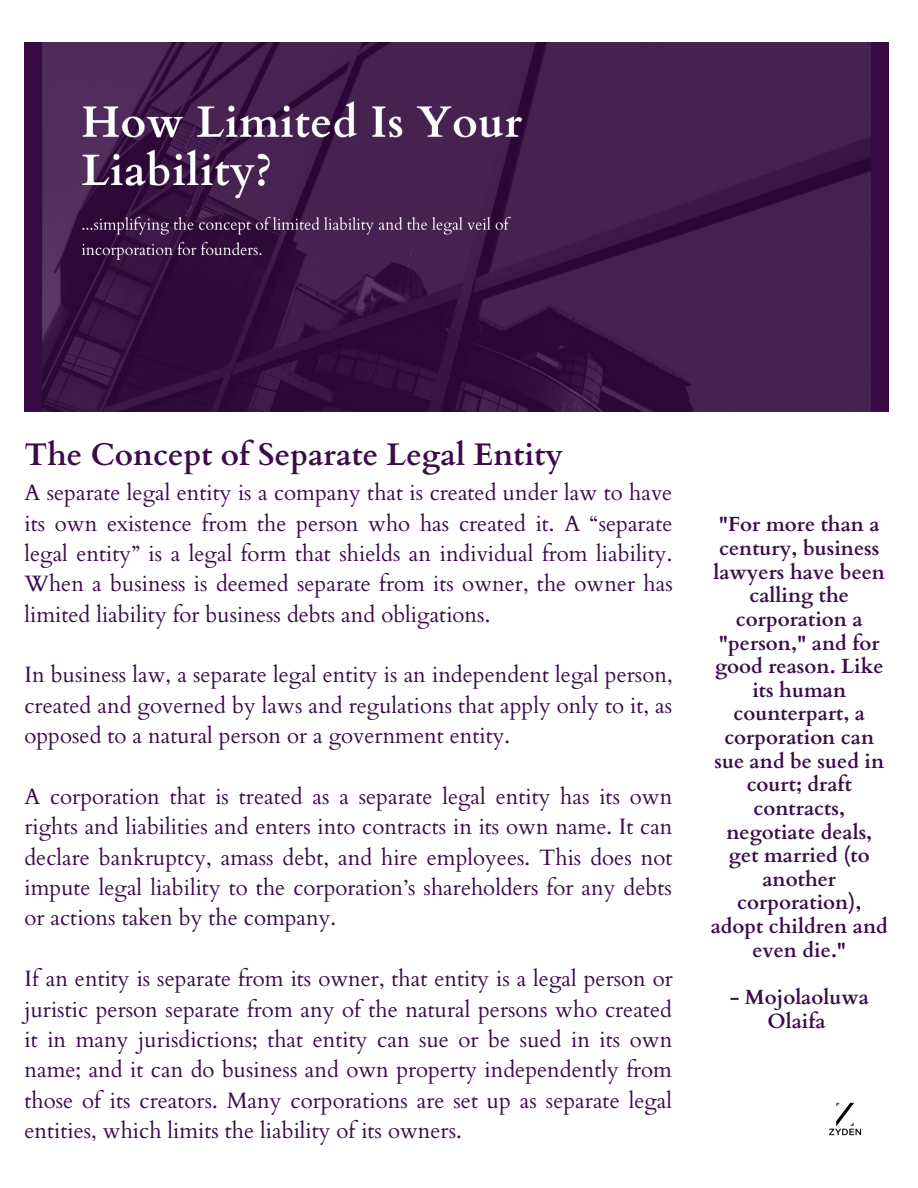
<style>
.page{position:relative;width:918px;height:1188px;background:#fff}
.page>*{position:absolute;margin:0;border:0;box-sizing:border-box;transform-origin:0 0}
.t1{font:700 31.2px "Cardo";color:#3b0c49}
.t2{font:22.2px/30.3px "Cardo";color:#3b0c49;text-align:justify}
.t3{font:700 20.55px/23.7px "Cardo";color:#3b0c49;text-align:center}
</style>
<div class="page">
<img style="left:24px;top:42px;width:864px;height:369px">
<img style="left:829px;top:1102px;width:33px;height:34px">
<p class="t1" style="left:24px;top:434px;width:540px">The Concept of Separate Legal Entity</p>
<p class="t2" style="left:24px;top:478px;width:650px">A separate legal entity is a company that is created under law to have its own existence from the person who has created it. A “separate legal entity” is a legal form that shields an individual from liability.<br>When a business is deemed separate from its owner, the owner has limited liability for business debts and obligations.</p>
<p class="t2" style="left:24px;top:660px;width:650px">In business law, a separate legal entity is an independent legal person, created and governed by laws and regulations that apply only to it, as opposed to a natural person or a government entity.</p>
<p class="t2" style="left:24px;top:782px;width:650px">A corporation that is treated as a separate legal entity has its own rights and liabilities and enters into contracts in its own name. It can declare bankruptcy, amass debt, and hire employees. This does not impute legal liability to the corporation’s shareholders for any debts or actions taken by the company.</p>
<p class="t2" style="left:24px;top:964px;width:650px">If an entity is separate from its owner, that entity is a legal person or juristic person separate from any of the natural persons who created it in many jurisdictions; that entity can sue or be sued in its own name; and it can do business and own property independently from those of its creators. Many corporations are set up as separate legal entities, which limits the liability of its owners.</p>
<p class="t3" style="left:711px;top:513px;width:179px">"For more than a century, business lawyers have been calling the corporation a "person," and for good reason. Like its human counterpart, a corporation can sue and be sued in court; draft contracts, negotiate deals, get married (to another corporation), adopt children and even die."</p>
<p class="t3" style="left:730px;top:986px;width:141px">- Mojolaoluwa<br>Olaifa</p>
</div>
